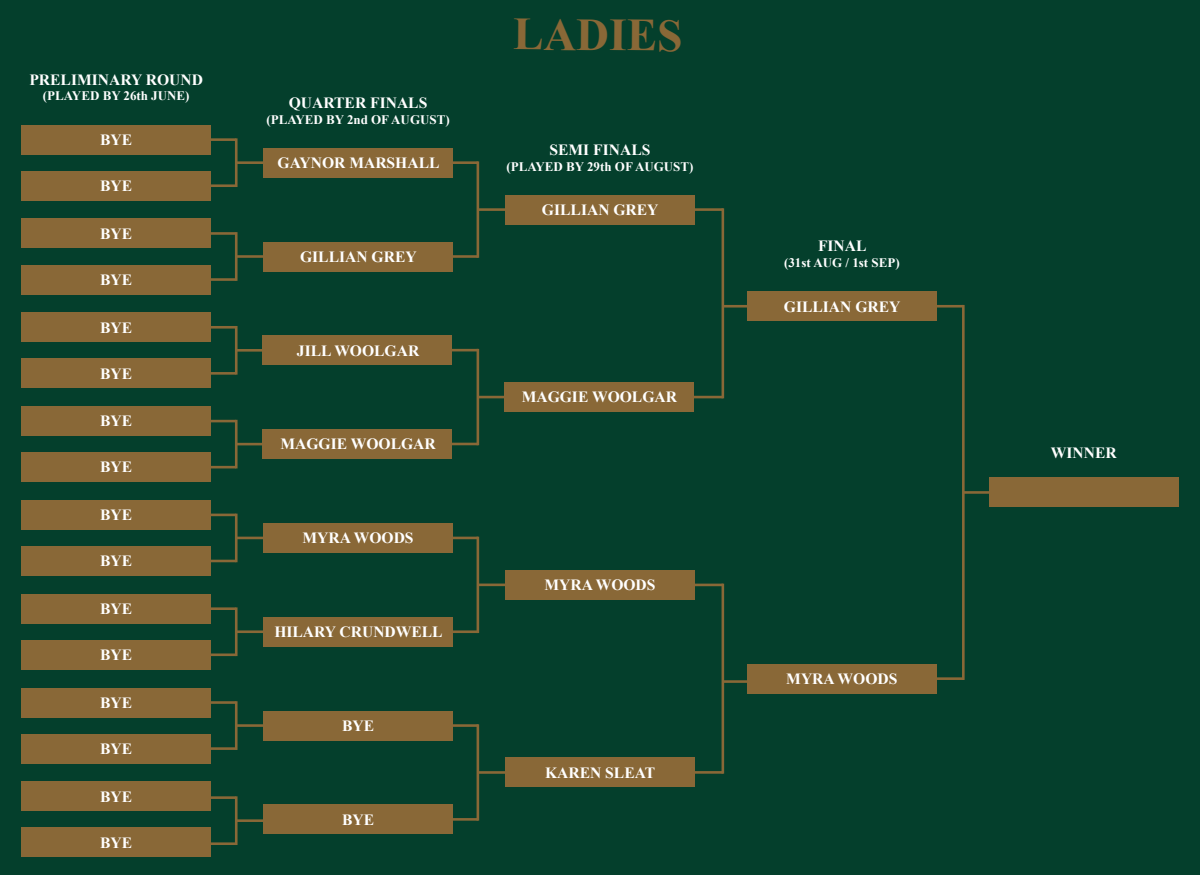
<style>
.page{position:relative;width:1200px;height:875px;background:#043f2c}
.page>*{position:absolute;margin:0;border:0;box-sizing:border-box;transform-origin:0 0}
.t1{font:700 45.5px "Times New Roman";color:#896837}
.t2{font:700 15.62px "Times New Roman";color:#fff}
.t3{font:700 13px "Times New Roman";color:#fff}
</style>
<div class="page">
<div style="left:152px;top:138px;width:84px;height:3px;border:1px solid #896837"></div>
<div style="left:152px;top:184px;width:84px;height:3px;border:1px solid #896837"></div>
<div style="left:236px;top:161px;width:83px;height:3px;border:1px solid #896837"></div>
<div style="left:235px;top:138px;width:3px;height:49px;border:1px solid #896837"></div>
<div style="left:152px;top:232px;width:84px;height:3px;border:1px solid #896837"></div>
<div style="left:152px;top:278px;width:84px;height:3px;border:1px solid #896837"></div>
<div style="left:236px;top:255px;width:83px;height:3px;border:1px solid #896837"></div>
<div style="left:235px;top:232px;width:3px;height:49px;border:1px solid #896837"></div>
<div style="left:152px;top:326px;width:84px;height:3px;border:1px solid #896837"></div>
<div style="left:152px;top:372px;width:84px;height:3px;border:1px solid #896837"></div>
<div style="left:236px;top:349px;width:83px;height:3px;border:1px solid #896837"></div>
<div style="left:235px;top:326px;width:3px;height:49px;border:1px solid #896837"></div>
<div style="left:152px;top:420px;width:84px;height:2px;border:1px solid #896837"></div>
<div style="left:152px;top:466px;width:84px;height:2px;border:1px solid #896837"></div>
<div style="left:236px;top:443px;width:83px;height:2px;border:1px solid #896837"></div>
<div style="left:235px;top:420px;width:3px;height:48px;border:1px solid #896837"></div>
<div style="left:152px;top:514px;width:84px;height:2px;border:1px solid #896837"></div>
<div style="left:152px;top:560px;width:84px;height:2px;border:1px solid #896837"></div>
<div style="left:236px;top:537px;width:83px;height:2px;border:1px solid #896837"></div>
<div style="left:235px;top:514px;width:3px;height:48px;border:1px solid #896837"></div>
<div style="left:152px;top:607px;width:84px;height:3px;border:1px solid #896837"></div>
<div style="left:152px;top:653px;width:84px;height:3px;border:1px solid #896837"></div>
<div style="left:236px;top:630px;width:83px;height:3px;border:1px solid #896837"></div>
<div style="left:235px;top:607px;width:3px;height:49px;border:1px solid #896837"></div>
<div style="left:152px;top:701px;width:84px;height:3px;border:1px solid #896837"></div>
<div style="left:152px;top:747px;width:84px;height:3px;border:1px solid #896837"></div>
<div style="left:236px;top:724px;width:83px;height:3px;border:1px solid #896837"></div>
<div style="left:235px;top:701px;width:3px;height:49px;border:1px solid #896837"></div>
<div style="left:152px;top:796px;width:84px;height:3px;border:1px solid #896837"></div>
<div style="left:152px;top:842px;width:84px;height:3px;border:1px solid #896837"></div>
<div style="left:236px;top:819px;width:83px;height:3px;border:1px solid #896837"></div>
<div style="left:235px;top:796px;width:3px;height:49px;border:1px solid #896837"></div>
<div style="left:395px;top:161px;width:83px;height:3px;border:1px solid #896837"></div>
<div style="left:395px;top:255px;width:83px;height:3px;border:1px solid #896837"></div>
<div style="left:478px;top:208px;width:83px;height:3px;border:1px solid #896837"></div>
<div style="left:477px;top:161px;width:2px;height:97px;border:1px solid #896837"></div>
<div style="left:395px;top:349px;width:83px;height:2px;border:1px solid #896837"></div>
<div style="left:395px;top:443px;width:83px;height:2px;border:1px solid #896837"></div>
<div style="left:478px;top:396px;width:83px;height:2px;border:1px solid #896837"></div>
<div style="left:477px;top:349px;width:2px;height:96px;border:1px solid #896837"></div>
<div style="left:395px;top:537px;width:83px;height:2px;border:1px solid #896837"></div>
<div style="left:395px;top:630px;width:83px;height:3px;border:1px solid #896837"></div>
<div style="left:478px;top:584px;width:83px;height:2px;border:1px solid #896837"></div>
<div style="left:477px;top:537px;width:2px;height:96px;border:1px solid #896837"></div>
<div style="left:395px;top:724px;width:83px;height:3px;border:1px solid #896837"></div>
<div style="left:395px;top:818px;width:83px;height:3px;border:1px solid #896837"></div>
<div style="left:478px;top:771px;width:83px;height:3px;border:1px solid #896837"></div>
<div style="left:477px;top:724px;width:2px;height:97px;border:1px solid #896837"></div>
<div style="left:640px;top:208px;width:83px;height:3px;border:1px solid #896837"></div>
<div style="left:640px;top:396px;width:83px;height:2px;border:1px solid #896837"></div>
<div style="left:723px;top:305px;width:83px;height:3px;border:1px solid #896837"></div>
<div style="left:722px;top:208px;width:2px;height:190px;border:1px solid #896837"></div>
<div style="left:640px;top:584px;width:83px;height:2px;border:1px solid #896837"></div>
<div style="left:640px;top:771px;width:83px;height:3px;border:1px solid #896837"></div>
<div style="left:723px;top:680px;width:83px;height:3px;border:1px solid #896837"></div>
<div style="left:722px;top:584px;width:2px;height:190px;border:1px solid #896837"></div>
<div style="left:880px;top:305px;width:83px;height:3px;border:1px solid #896837"></div>
<div style="left:880px;top:677px;width:83px;height:3px;border:1px solid #896837"></div>
<div style="left:964px;top:491px;width:83px;height:3px;border:1px solid #896837"></div>
<div style="left:962px;top:305px;width:3px;height:375px;border:1px solid #896837"></div>
<div style="left:21px;top:219px;width:190px;height:29px;background:#896837"></div>
<div style="left:21px;top:265px;width:190px;height:29px;background:#896837"></div>
<div style="left:21px;top:688px;width:190px;height:29px;background:#896837"></div>
<div style="left:21px;top:734px;width:190px;height:29px;background:#896837"></div>
<div style="left:21px;top:125px;width:190px;height:29px;background:#896837"></div>
<div style="left:21px;top:171px;width:190px;height:29px;background:#896837"></div>
<div style="left:21px;top:594px;width:190px;height:29px;background:#896837"></div>
<div style="left:21px;top:640px;width:190px;height:30px;background:#896837"></div>
<div style="left:21px;top:500px;width:190px;height:30px;background:#896837"></div>
<div style="left:21px;top:546px;width:190px;height:30px;background:#896837"></div>
<div style="left:21px;top:406px;width:190px;height:30px;background:#896837"></div>
<div style="left:21px;top:452px;width:190px;height:30px;background:#896837"></div>
<div style="left:21px;top:313px;width:190px;height:29px;background:#896837"></div>
<div style="left:21px;top:359px;width:190px;height:29px;background:#896837"></div>
<div style="left:21px;top:782px;width:190px;height:29px;background:#896837"></div>
<div style="left:21px;top:828px;width:190px;height:29px;background:#896837"></div>
<div style="left:505px;top:758px;width:190px;height:29px;background:#896837"></div>
<div style="left:505px;top:570px;width:190px;height:30px;background:#896837"></div>
<div style="left:504px;top:382px;width:190px;height:30px;background:#896837"></div>
<div style="left:505px;top:195px;width:190px;height:29px;background:#896837"></div>
<div style="left:263px;top:335px;width:189px;height:30px;background:#896837"></div>
<div style="left:263px;top:429px;width:189px;height:30px;background:#896837"></div>
<div style="left:263px;top:242px;width:190px;height:29px;background:#896837"></div>
<div style="left:263px;top:148px;width:190px;height:29px;background:#896837"></div>
<div style="left:263px;top:805px;width:190px;height:29px;background:#896837"></div>
<div style="left:263px;top:711px;width:190px;height:29px;background:#896837"></div>
<div style="left:263px;top:617px;width:190px;height:30px;background:#896837"></div>
<div style="left:263px;top:523px;width:190px;height:30px;background:#896837"></div>
<div style="left:747px;top:664px;width:190px;height:29px;background:#896837"></div>
<div style="left:747px;top:291px;width:190px;height:30px;background:#896837"></div>
<div style="left:989px;top:478px;width:190px;height:29px;background:#896837"></div>
<p class="t2" style="left:29px;top:68px;width:175px">PRELIMINARY ROUND</p>
<p class="t3" style="left:43px;top:87px;width:148px">(PLAYED BY 26th JUNE)</p>
<p class="t2" style="left:100px;top:128px;width:34px">BYE</p>
<p class="t2" style="left:100px;top:175px;width:34px">BYE</p>
<p class="t2" style="left:100px;top:222px;width:34px">BYE</p>
<p class="t2" style="left:100px;top:268px;width:34px">BYE</p>
<p class="t2" style="left:100px;top:316px;width:34px">BYE</p>
<p class="t2" style="left:100px;top:362px;width:34px">BYE</p>
<p class="t2" style="left:100px;top:410px;width:34px">BYE</p>
<p class="t2" style="left:100px;top:456px;width:34px">BYE</p>
<p class="t2" style="left:100px;top:504px;width:34px">BYE</p>
<p class="t2" style="left:100px;top:550px;width:34px">BYE</p>
<p class="t2" style="left:100px;top:597px;width:34px">BYE</p>
<p class="t2" style="left:100px;top:644px;width:34px">BYE</p>
<p class="t2" style="left:100px;top:691px;width:34px">BYE</p>
<p class="t2" style="left:100px;top:737px;width:34px">BYE</p>
<p class="t2" style="left:100px;top:785px;width:34px">BYE</p>
<p class="t2" style="left:100px;top:831px;width:34px">BYE</p>
<p class="t2" style="left:289px;top:92px;width:140px">QUARTER FINALS</p>
<p class="t3" style="left:266px;top:110px;width:185px">(PLAYED BY 2nd OF AUGUST)</p>
<p class="t2" style="left:278px;top:151px;width:163px">GAYNOR MARSHALL</p>
<p class="t2" style="left:300px;top:245px;width:118px">GILLIAN GREY</p>
<p class="t2" style="left:297px;top:339px;width:124px">JILL WOOLGAR</p>
<p class="t2" style="left:280px;top:433px;width:157px">MAGGIE WOOLGAR</p>
<p class="t2" style="left:303px;top:527px;width:113px">MYRA WOODS</p>
<p class="t2" style="left:274px;top:621px;width:170px">HILARY CRUNDWELL</p>
<p class="t2" style="left:342px;top:714px;width:34px">BYE</p>
<p class="t2" style="left:342px;top:808px;width:34px">BYE</p>
<p class="t1" style="left:513px;top:2px;width:172px">LADIES</p>
<p class="t2" style="left:549px;top:139px;width:103px">SEMI FINALS</p>
<p class="t3" style="left:506px;top:157px;width:189px">(PLAYED BY 29th OF AUGUST)</p>
<p class="t2" style="left:542px;top:198px;width:118px">GILLIAN GREY</p>
<p class="t2" style="left:522px;top:386px;width:157px">MAGGIE WOOLGAR</p>
<p class="t2" style="left:544px;top:574px;width:113px">MYRA WOODS</p>
<p class="t2" style="left:545px;top:761px;width:112px">KAREN SLEAT</p>
<p class="t2" style="left:818px;top:235px;width:50px">FINAL</p>
<p class="t3" style="left:784px;top:253px;width:117px">(31st AUG / 1st SEP)</p>
<p class="t2" style="left:784px;top:295px;width:118px">GILLIAN GREY</p>
<p class="t2" style="left:786px;top:667px;width:113px">MYRA WOODS</p>
<p class="t2" style="left:1051px;top:441px;width:67px">WINNER</p>
</div>
